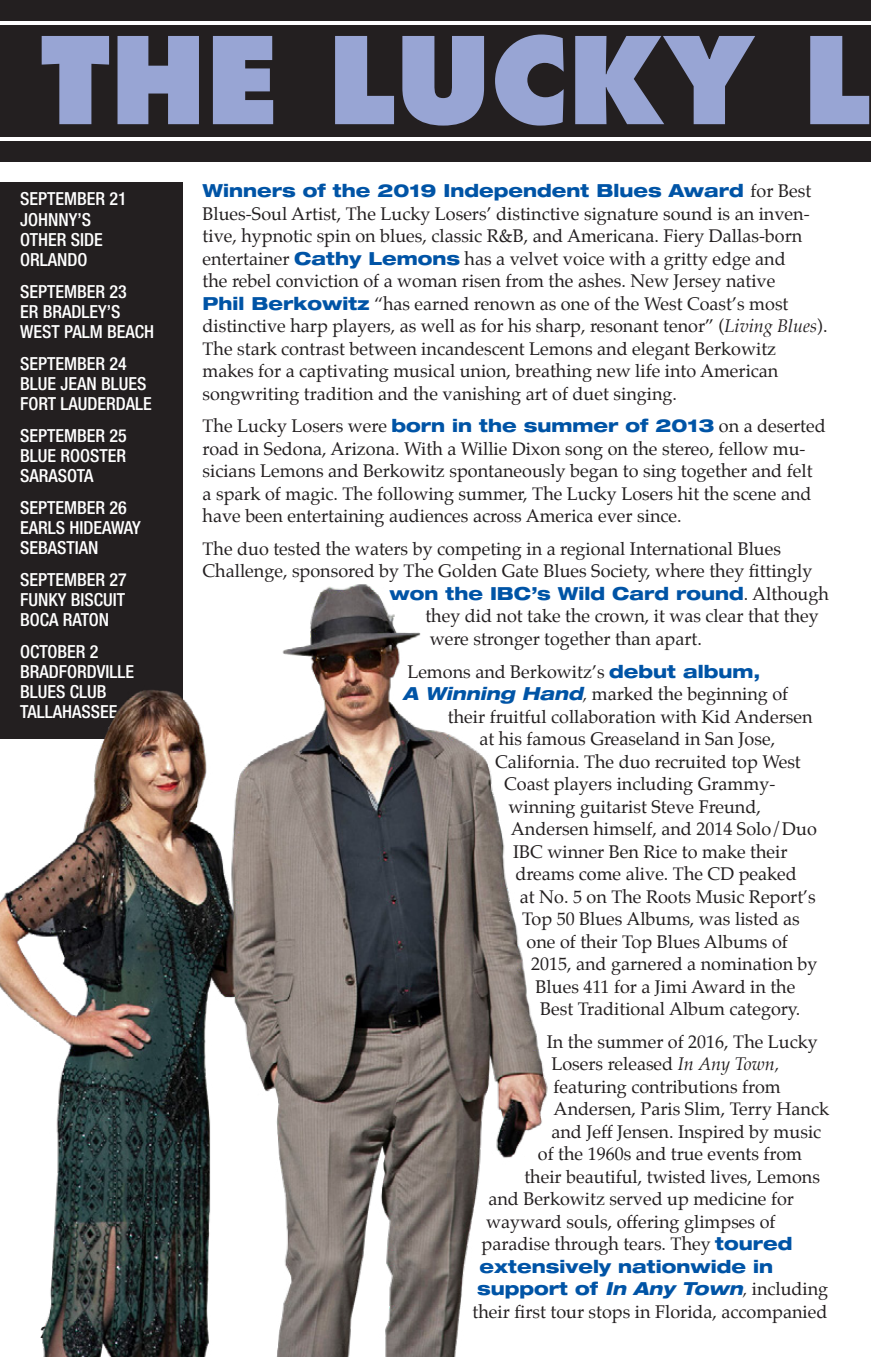
<style>
.page{position:relative;width:871px;height:1357px;background:#fff}
.page>*{position:absolute;margin:0;border:0;box-sizing:border-box;transform-origin:0 0}
.t1{font:800 117px "Futura";color:#98a5d4}
.t2{font:18px/22.5px "Palatino";color:#231f20}
.t3{font:500 condensed 18px/20.2px "Helvetica Neue";color:#fff}
.t4{font:800 expanded 18px/22.5px "Helvetica Neue";color:#0054a6}
.t5{font:700 15.75px "Arial";color:#231f20}
.s1{font-family:"Palatino";font-weight:400;font-stretch:normal;color:#231f20}
.s2{font-family:"Helvetica Neue";font-weight:800;font-stretch:expanded;color:#0054a6}
.s3{font-style:italic}
.s4{font-family:"Helvetica Neue";font-weight:800;font-style:italic;font-stretch:expanded;color:#0054a6}
.s5{font-family:"Palatino";font-weight:400;font-style:italic;font-stretch:normal;color:#231f20}
</style>
<div class="page">
<div style="left:0;top:142px;width:871px;height:20px;background:#231f20"></div>
<div style="left:0;top:25px;width:871px;height:112px;background:#231f20"></div>
<div style="left:0;top:0;width:871px;height:20px;background:#231f20"></div>
<div style="left:0;top:182px;width:182px;height:557px;background:#231f20"></div>
<img style="left:0;top:578px;width:548px;height:779px">
<h1 class="t1" style="left:40px;top:8px;width:831px">THE LUCKY L</h1>
<p class="t3" style="left:20px;top:189px;width:108px">SEPTEMBER 21<br>JOHNNY’S<br>OTHER SIDE<br>ORLANDO</p>
<p class="t3" style="left:20px;top:281px;width:135px">SEPTEMBER 23<br>ER BRADLEY’S<br>WEST PALM BEACH</p>
<p class="t3" style="left:20px;top:353px;width:133px">SEPTEMBER 24<br>BLUE JEAN BLUES<br>FORT LAUDERDALE</p>
<p class="t3" style="left:20px;top:425px;width:108px;text-align:justify">SEPTEMBER 25<br>BLUE ROOSTER SARASOTA</p>
<p class="t3" style="left:20px;top:497px;width:122px">SEPTEMBER 26<br>EARLS HIDEAWAY<br>SEBASTIAN</p>
<p class="t3" style="left:20px;top:569px;width:108px;text-align:justify">SEPTEMBER 27<br>FUNKY BISCUIT BOCA RATON</p>
<p class="t3" style="left:20px;top:641px;width:115px">OCTOBER 2<br>BRADFORDVILLE<br>BLUES CLUB<br>TALLAHASSEE</p>
<p class="t5" style="left:40px;top:1322px;width:10px">2</p>
<p class="t4" style="left:202px;top:179px;width:610px">Winners of the 2019 Independent Blues Award <span class="s1">for Best</span></p>
<p class="t2" style="left:202px;top:202px;width:626px">Blues-Soul Artist, The Lucky Losers’ distinctive signature sound is an inven&shy;tive, hypnotic spin on blues, classic R&amp;B, and Americana. Fiery Dallas-born entertainer <span class="s2">Cathy Lemons</span> has a velvet voice with a gritty edge and<br>the rebel conviction of a woman risen from the ashes. New Jersey native<br><span class="s2">Phil Berkowitz</span> “has earned renown as one of the West Coast’s most distinctive harp players, as well as for his sharp, resonant tenor” (<span class="s3">Living Blues</span>).<br>The stark contrast between incandescent Lemons and elegant Berkowitz makes for a captivating musical union, breathing new life into American songwriting tradition and the vanishing art of duet singing.</p>
<p class="t2" style="left:202px;top:415px;width:624px">The Lucky Losers were <span class="s2">born in the summer of 2013</span> on a deserted road in Sedona, Arizona. With a Willie Dixon song on the stereo, fellow mu&shy;sicians Lemons and Berkowitz spontaneously began to sing together and felt a spark of magic. The following summer, The Lucky Losers hit the scene and have been entertaining audiences across America ever since.</p>
<p class="t2" style="left:202px;top:537px;width:611px">The duo tested the waters by competing in a regional International Blues<br>Challenge, sponsored by The Golden Gate Blues Society, where they fittingly</p>
<p class="t4" style="left:389px;top:582px;width:441px">won the IBC’s Wild Card round<span class="s1">. Although</span></p>
<p class="t2" style="left:425px;top:605px;width:395px">they did not take the crown, it was clear that they were stronger together than apart.</p>
<p class="t2" style="left:407px;top:660px;width:354px">Lemons and Berkowitz’s <span class="s2">debut album,</span></p>
<p class="t2" style="left:403px;top:682px;width:387px"><span class="s4">A Winning Hand</span><span class="s3">,</span> marked the beginning of</p>
<p class="t2" style="left:448px;top:705px;width:366px">their fruitful collaboration with Kid Andersen</p>
<p class="t2" style="left:479px;top:727px;width:297px">at his famous Greaseland in San Jose,</p>
<p class="t2" style="left:495px;top:750px;width:307px">California. The duo recruited top West</p>
<p class="t2" style="left:504px;top:772px;width:273px">Coast players including Grammy-</p>
<p class="t2" style="left:508px;top:795px;width:254px">winning guitarist Steve Freund,</p>
<p class="t2" style="left:511px;top:817px;width:307px">Andersen himself, and 2014 Solo/Duo</p>
<p class="t2" style="left:513px;top:840px;width:276px">IBC winner Ben Rice to make their</p>
<p class="t2" style="left:515px;top:862px;width:283px">dreams come alive. The CD peaked</p>
<p class="t2" style="left:520px;top:885px;width:297px">at No. 5 on The Roots Music Report’s</p>
<p class="t2" style="left:522px;top:907px;width:279px">Top 50 Blues Albums, was listed as</p>
<p class="t2" style="left:526px;top:930px;width:263px">one of their Top Blues Albums of</p>
<p class="t2" style="left:531px;top:952px;width:288px">2015, and garnered a nomination by</p>
<p class="t2" style="left:536px;top:975px;width:261px">Blues 411 for a Jimi Award in the</p>
<p class="t2" style="left:540px;top:997px;width:262px">Best Traditional Album category.</p>
<p class="t2" style="left:547px;top:1030px;width:272px">In the summer of 2016, The Lucky</p>
<p class="t2" style="left:551px;top:1053px;width:229px">Losers released <span class="s3">In Any Town,</span></p>
<p class="t2" style="left:554px;top:1075px;width:229px">featuring contributions from</p>
<p class="t2" style="left:554px;top:1098px;width:277px">Andersen, Paris Slim, Terry Hanck</p>
<p class="t2" style="left:551px;top:1120px;width:271px">and Jeff Jensen. Inspired by music</p>
<p class="t2" style="left:538px;top:1143px;width:266px">of the 1960s and true events from</p>
<p class="t2" style="left:524px;top:1165px;width:297px">their beautiful, twisted lives, Lemons</p>
<p class="t2" style="left:488px;top:1188px;width:307px">and Berkowitz served up medicine for</p>
<p class="t2" style="left:486px;top:1210px;width:291px">wayward souls, offering glimpses of</p>
<p class="t2" style="left:482px;top:1233px;width:312px">paradise through tears. They <span class="s2">toured</span></p>
<p class="t4" style="left:477px;top:1254px;width:353px">extensively nationwide in support of <span class="s3">In Any Town</span><span class="s5">,</span> <span class="s1">including</span></p>
<p class="t2" style="left:472px;top:1300px;width:356px">their first tour stops in Florida, accompanied</p>
</div>
